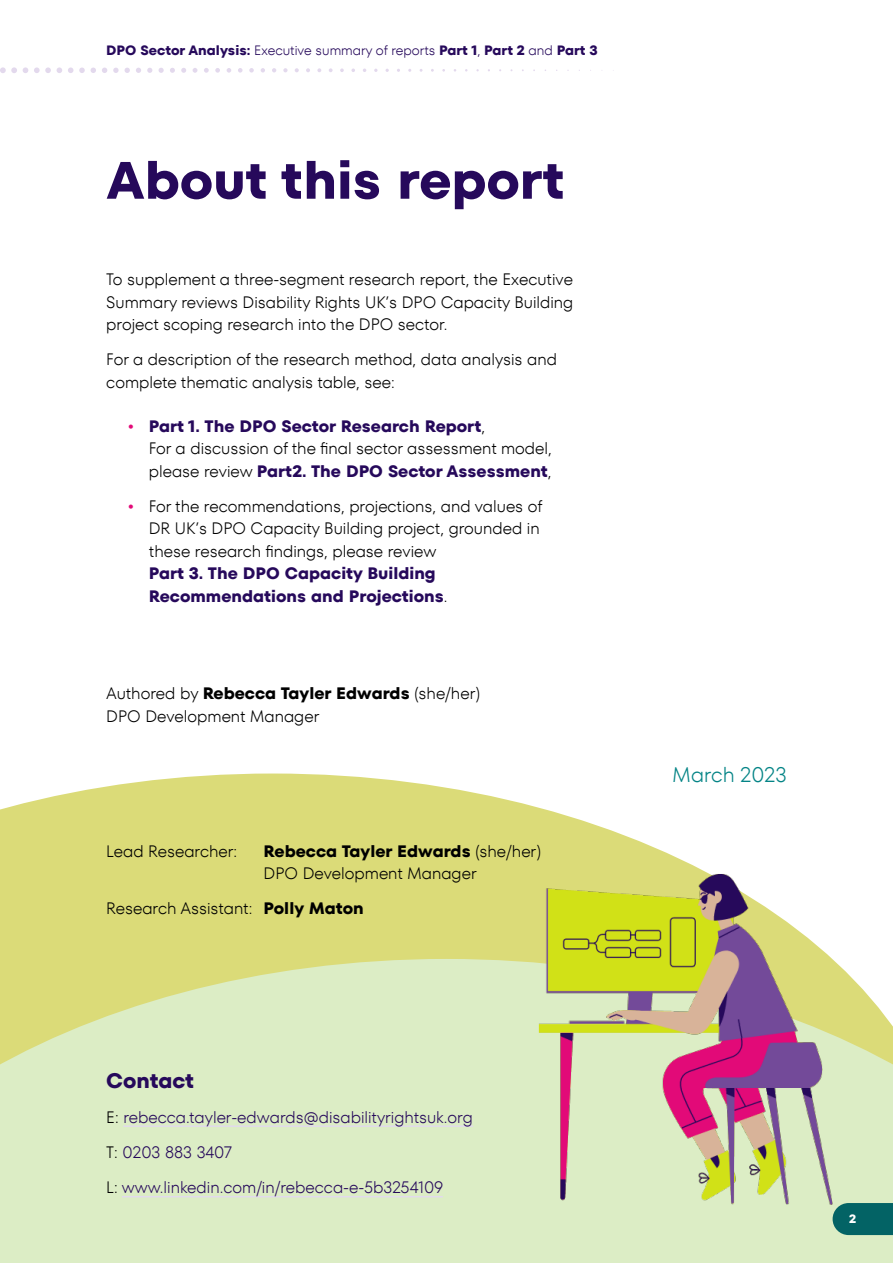
<style>
.page{position:relative;width:893px;height:1263px;background:#fff}
.page>*{position:absolute;margin:0;border:0;box-sizing:border-box;transform-origin:0 0}
.heading_teal_24{font:700 52.5px "TT Fors Trial";color:#26095b}
.subhead_14_RED{font:300 21px "TT Fors Trial";color:#048486}
.subhead_14_green_list{font:700 21px "TT Fors Trial";letter-spacing:-.005em;color:#26095b}
.main_text{font:300 16.5px/22.5px "TT Fors Trial";color:#000}
.t1{font:700 16.5px/22.5px "TT Fors Trial";color:#26095b}
.main_text-2{font:300 16.5px "TT Fors Trial";color:#26095b}
.t2{font:700 13.5px "TT Fors Trial";color:#26095b}
.t3{font:700 12px "TT Fors Trial";color:#fff}
.s1{font-weight:300}
.s2{color:#e20a78}
.s3{font-weight:300;color:#000}
.s4{font-weight:700;color:#e20a78}
.s5{font-weight:700;color:#26095b}
.s6{font-weight:700}
.s7{color:#000}
</style>
<div class="page">
<svg style="left:0;top:67px;width:17px;height:6px"></svg>
<svg style="left:23px;top:67px;width:5px;height:6px"></svg>
<svg style="left:34px;top:67px;width:17px;height:6px"></svg>
<svg style="left:57px;top:67px;width:5px;height:6px"></svg>
<svg style="left:68px;top:68px;width:5px;height:5px"></svg>
<svg style="left:79px;top:68px;width:6px;height:5px"></svg>
<svg style="left:91px;top:68px;width:5px;height:5px"></svg>
<svg style="left:102px;top:68px;width:5px;height:5px"></svg>
<svg style="left:113px;top:68px;width:6px;height:5px"></svg>
<svg style="left:125px;top:68px;width:5px;height:5px"></svg>
<svg style="left:136px;top:68px;width:5px;height:5px"></svg>
<svg style="left:147px;top:68px;width:5px;height:5px"></svg>
<svg style="left:159px;top:68px;width:5px;height:5px"></svg>
<svg style="left:170px;top:68px;width:5px;height:5px"></svg>
<svg style="left:181px;top:68px;width:5px;height:5px"></svg>
<svg style="left:193px;top:68px;width:4px;height:5px"></svg>
<svg style="left:204px;top:68px;width:5px;height:5px"></svg>
<svg style="left:215px;top:68px;width:5px;height:5px"></svg>
<svg style="left:227px;top:68px;width:4px;height:5px"></svg>
<svg style="left:238px;top:68px;width:5px;height:5px"></svg>
<svg style="left:249px;top:68px;width:5px;height:5px"></svg>
<svg style="left:261px;top:68px;width:4px;height:4px"></svg>
<svg style="left:272px;top:68px;width:4px;height:4px"></svg>
<svg style="left:283px;top:68px;width:5px;height:4px"></svg>
<svg style="left:295px;top:68px;width:4px;height:4px"></svg>
<svg style="left:306px;top:68px;width:4px;height:4px"></svg>
<svg style="left:317px;top:68px;width:4px;height:4px"></svg>
<svg style="left:329px;top:68px;width:4px;height:4px"></svg>
<svg style="left:340px;top:68px;width:4px;height:4px"></svg>
<svg style="left:0;top:773px;width:590px;height:186px;fill:#dbdb78"></svg>
<svg style="left:0;top:959px;width:893px;height:304px;fill:#dcedc5"></svg>
<img style="left:534px;top:823px;width:308px;height:382px">
<div style="left:833px;top:1203px;width:60px;height:32px;background:#036365"></div>
<hr style="left:123px;top:1125px;width:350px;height:2px;background:#e2daed">
<hr style="left:122px;top:1196px;width:321px;height:1px;background:#e2daed">
<p class="t2" style="left:106px;top:42px;width:493px">DPO Sector Analysis: <span class="s1">Executive summary of reports</span> Part 1<span class="s1">,</span> Part 2 <span class="s1">and</span> Part 3</p>
<h2 class="heading_teal_24" style="left:106px;top:148px;width:460px">About this report</h2>
<p class="main_text" style="left:106px;top:268px;width:468px;text-align:justify">To supplement a three-segment research report, the Executive Summary reviews Disability Rights UK’s DPO Capacity Building project scoping research into the DPO sector.</p>
<p class="main_text" style="left:106px;top:348px;width:452px">For a description of the research method, data analysis and complete thematic analysis table, see:</p>
<p class="t1" style="left:149px;top:414px;width:405px;text-indent:-21px"><span class="s2">•</span> Part 1. The DPO Sector Research Report<span class="s3">,<br>For a discussion of the final sector assessment model, please review</span> Part2. The DPO Sector Assessment<span class="s3">,</span></p>
<p class="main_text" style="left:149px;top:495px;width:395px;text-indent:-21px"><span class="s4">•</span> For the recommendations, projections, and values of DR UK’s DPO Capacity Building project, grounded in these research findings, please review<br><span class="s5">Part 3. The DPO Capacity Building Recommendations and Projections</span>.</p>
<p class="main_text" style="left:106px;top:682px;width:376px">Authored by <span class="s6">Rebecca Tayler Edwards</span> (she/her)<br>DPO Development Manager</p>
<p class="main_text" style="left:106px;top:840px;width:132px">Lead Researcher:</p>
<p class="main_text" style="left:264px;top:840px;width:279px"><span class="s6">Rebecca Tayler Edwards</span> (she/her)<br>DPO Development Manager</p>
<p class="main_text" style="left:106px;top:897px;width:259px">Research Assistant: <span class="s6">Polly Maton</span></p>
<h3 class="subhead_14_green_list" style="left:106px;top:1067px;width:90px">Contact</h3>
<p class="main_text-2" style="left:106px;top:1107px;width:368px"><span class="s7">E:</span> rebecca.tayler-edwards@disabilityrightsuk.org</p>
<p class="main_text-2" style="left:106px;top:1143px;width:127px"><span class="s7">T:</span> 0203 883 3407</p>
<p class="main_text-2" style="left:106px;top:1178px;width:339px"><span class="s7">L:</span> www.linkedin.com/in/rebecca-e-5b3254109</p>
<p class="subhead_14_RED" style="left:672px;top:763px;width:116px">March 2023</p>
<p class="t3" style="left:849px;top:1212px;width:9px">2</p>
</div>
